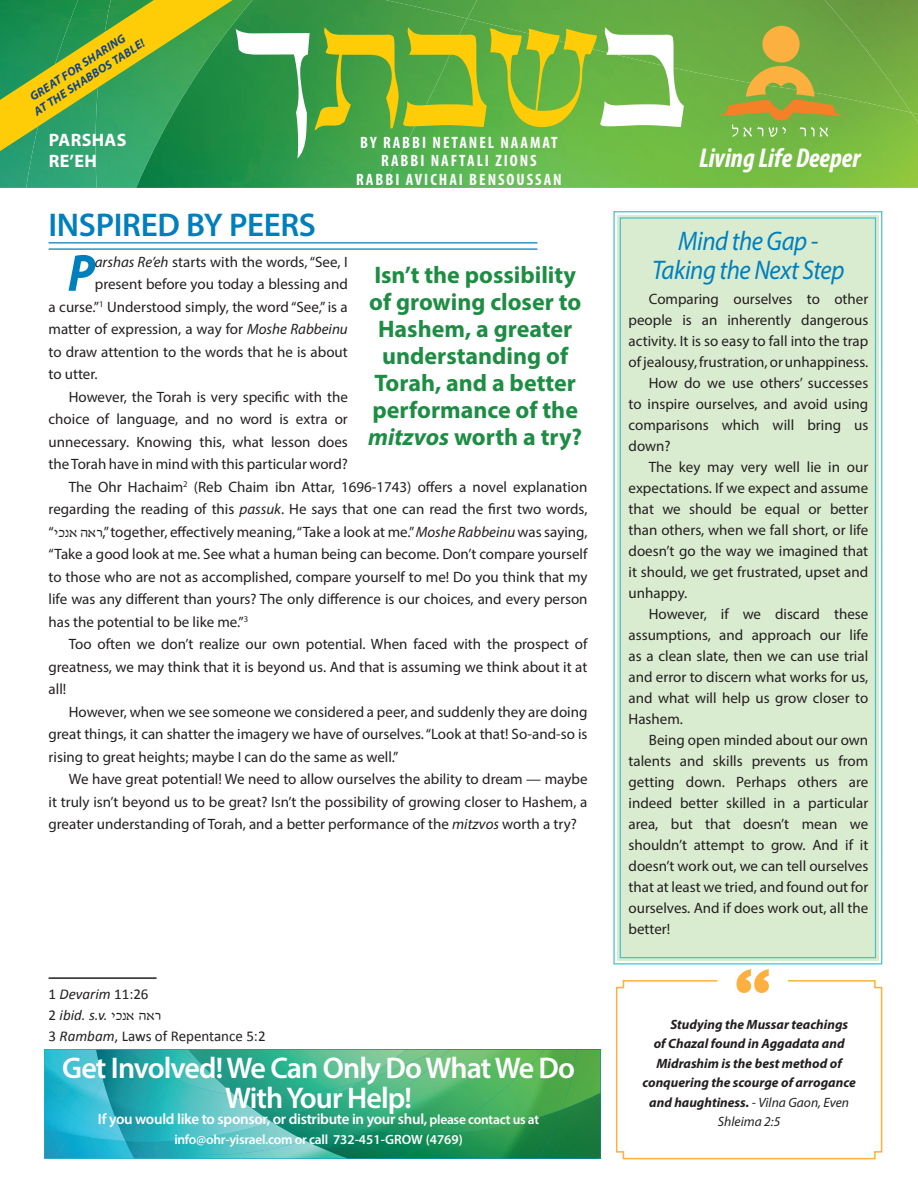
<style>
.page{position:relative;width:918px;height:1188px;background:#fff}
.page>*{position:absolute;margin:0;border:0;box-sizing:border-box;transform-origin:0 0}
.t1{font:157.35px "UD Moshe";color:#fecd08}
.t2{font:italic 48.45px "Myriad Pro";color:#007fbd}
.Hard_White{font:600 33px "Myriad Pro";letter-spacing:-.01em;color:#007fbd}
.Hard_White-2{font:600 30px/30px "Myriad Pro";letter-spacing:-.03em;color:#fff;text-align:center}
.Hard_White-3{font:italic 700 condensed 27.3px "Myriad Pro";color:#fff}
.t3{font:italic 27px "Myriad Pro";letter-spacing:-.02em;color:#007fbd;scale:.92 1}
.Hard_White-4{font:700 24px/27px "Myriad Pro";color:#1e8d44;text-align:center}
.Hard_White-5{font:700 18px/21.6px "Myriad Pro";letter-spacing:.02em;color:#fff}
.Hard_White-6{font:700 condensed 16.5px "Myriad Pro";letter-spacing:.12em;color:#fff}
.t4{font:15px/21px "Myriad Pro";color:#231f20;text-align:justify}
.Hard_White-7{font:600 15px "Myriad Pro";letter-spacing:-.02em;color:#fff}
.Footnotes{font:italic 15px "Calibri";color:#231f20}
.Footnotes-2{font:15px "Calibri";color:#231f20}
.t5{font:italic 700 13.5px "Myriad Pro";color:#231f20}
.Hard_White-8{font:600 13.5px "Myriad Pro";letter-spacing:-.02em;color:#fff}
.t6{font:italic 13.5px "Myriad Pro";color:#231f20}
.t7{font:italic 700 12px "Myriad Pro";color:#0f4585}
.s1{color:#fff}
.s2{font-style:italic}
.s3{font-family:"Raanana"}
.s4{font-style:normal}
.s5{font-family:"Raanana";font-style:normal}
.s6{font-size:13.5px}
.s7{font-weight:400}
</style>
<div class="page">
<img style="left:0;top:151px;width:26px;height:37px">
<div style="left:26px;top:151px;width:68px;height:37px;background:#2fa576"></div>
<div style="left:94px;top:151px;width:42px;height:37px;background:#36ab74"></div>
<img style="left:136px;top:0;width:782px;height:188px">
<img style="left:467px;top:0;width:444px;height:19px">
<img style="left:381px;top:19px;width:537px;height:169px">
<img style="left:44px;top:1134px;width:11px;height:24px">
<img style="left:44px;top:1119px;width:27px;height:15px">
<img style="left:44px;top:1050px;width:52px;height:69px">
<img style="left:96px;top:1050px;width:7px;height:31px">
<img style="left:55px;top:1134px;width:70px;height:24px">
<img style="left:71px;top:1119px;width:32px;height:22px">
<img style="left:81px;top:1081px;width:22px;height:58px">
<img style="left:125px;top:1141px;width:179px;height:17px">
<img style="left:131px;top:1140px;width:173px;height:15px">
<img style="left:103px;top:1050px;width:169px;height:91px">
<img style="left:129px;top:1050px;width:59px;height:45px">
<img style="left:181px;top:1050px;width:7px;height:16px">
<img style="left:562px;top:1109px;width:38px;height:49px">
<img style="left:444px;top:1134px;width:118px;height:24px">
<img style="left:304px;top:1134px;width:140px;height:24px">
<img style="left:272px;top:1122px;width:70px;height:18px">
<img style="left:235px;top:1097px;width:62px;height:25px">
<img style="left:577px;top:1050px;width:23px;height:59px">
<img style="left:545px;top:1050px;width:32px;height:84px">
<img style="left:342px;top:1050px;width:203px;height:84px">
<img style="left:297px;top:1050px;width:153px;height:75px">
<img style="left:406px;top:1050px;width:31px;height:32px">
<img style="left:257px;top:1097px;width:103px;height:16px">
<img style="left:188px;top:1050px;width:218px;height:47px">
<div style="left:762px;top:26px;width:38px;height:37px;background:#fbb03f;border-radius:50%"></div>
<svg style="left:716px;top:66px;width:132px;height:71px;background:#96ac42"></svg>
<div style="left:613px;top:211px;width:270px;height:754px;background:#daecd0"></div>
<div style="left:620px;top:217px;width:256px;height:741px;border:1px solid #44c2cd"></div>
<svg style="left:68px;top:254px;width:28px;height:37px"></svg>
<hr style="left:49px;top:977px;width:108px;height:2px;background:#231f20">
<hr style="left:49px;top:242px;width:488px;height:1px;background:#007fbd">
<hr style="left:49px;top:248px;width:488px;height:2px;background:#007fbd">
<svg style="left:616px;top:980px;width:267px;height:180px"></svg>
<svg style="left:0;top:0;width:233px;height:151px;background:#64a640"></svg>
<svg style="left:737px;top:969px;width:32px;height:24px"></svg>
<p class="t7" style="left:27px;top:91px;width:113px;rotate:-33deg">GREAT FOR SHARING</p>
<p class="t7" style="left:31px;top:106px;width:131px;rotate:-33deg">AT THE SHABBOS TABLE!</p>
<p class="Hard_White-5" style="left:49px;top:128px;width:79px">PARSHAS<br>RE’EH</p>
<p class="t1" style="left:233px;top:-23px;width:453px">שבת<span class="s1">ך ב</span></p>
<p class="Hard_White-6" style="left:360px;top:132px;width:199px">BY RABBI NETANEL NAAMAT</p>
<p class="Hard_White-6" style="left:381px;top:151px;width:157px">RABBI NAFTALI ZIONS</p>
<p class="Hard_White-6" style="left:356px;top:169px;width:207px">RABBI AVICHAI BENSOUSSAN</p>
<p class="Hard_White-3" style="left:699px;top:141px;width:163px">Living Life Deeper</p>
<p class="Hard_White" style="left:49px;top:204px;width:269px">INSPIRED BY PEERS</p>
<p class="t3" style="left:678px;top:225px;width:154px">Mind the Gap -</p>
<p class="t4" style="left:95px;top:251px;width:255px"><span class="s2">arshas Re’eh</span> starts with the words, “See, I</p>
<p class="t4" style="left:95px;top:274px;width:255px">present before you today a blessing and</p>
<p class="t4" style="left:49px;top:296px;width:301px">a curse.”<sup>1</sup> Understood simply, the word “See,” is a</p>
<p class="t4" style="left:49px;top:319px;width:301px">matter of expression, a way for <span class="s2">Moshe Rabbeinu</span></p>
<p class="t4" style="left:49px;top:341px;width:301px">to draw attention to the words that he is about</p>
<p class="t4" style="left:49px;top:364px;width:51px">to utter.</p>
<p class="t4" style="left:49px;top:385px;width:301px;line-height:22.5px;text-indent:20px">However, the Torah is very specific with the choice of language, and no word is extra or unnecessary. Knowing this, what lesson does the Torah have in mind with this particular word?</p>
<p class="t4" style="left:49px;top:475px;width:540px;line-height:22.5px;text-indent:20px">The Ohr Hachaim<sup>2</sup> (Reb Chaim ibn Attar, 1696-1743) offers a novel explanation regarding the reading of this <span class="s2">passuk</span>. He says that one can read the first two words, “ <span class="s3">אנכי ראה</span> , “together, effectively meaning, “Take a look at me.” <span class="s2">Moshe Rabbeinu</span> was saying, “Take a good look at me. See what a human being can become. Don’t compare yourself to those who are not as accomplished, compare yourself to me! Do you think that my life was any different than yours? The only difference is our choices, and every person has the potential to be like me.”<sup>3</sup></p>
<p class="t4" style="left:49px;top:633px;width:540px;line-height:22.5px;text-indent:20px">Too often we don’t realize our own potential. When faced with the prospect of greatness, we may think that it is beyond us. And that is assuming we think about it at all!</p>
<p class="t4" style="left:49px;top:700px;width:540px;line-height:22.5px;text-indent:20px">However, when we see someone we considered a peer, and suddenly they are doing great things, it can shatter the imagery we have of ourselves. “Look at that! So-and-so is rising to great heights; maybe I can do the same as well.”</p>
<p class="t4" style="left:49px;top:768px;width:540px;line-height:22.5px;text-indent:20px">We have great potential! We need to allow ourselves the ability to dream — maybe it truly isn’t beyond us to be great? Isn’t the possibility of growing closer to Hashem, a greater understanding of Torah, and a better performance of the <span class="s2">mitzvos</span> worth a try?</p>
<p class="t2" style="left:69px;top:243px;width:26px">P</p>
<p class="t3" style="left:652px;top:253px;width:210px">Taking the Next Step</p>
<p class="Hard_White-4" style="left:368px;top:261px;width:216px">Isn’t the possibility of growing closer to<br>Hashem, a greater understanding of<br>Torah, and a better performance of the <span class="s2">mitzvos</span> worth a try?</p>
<p class="t4" style="left:629px;top:288px;width:241px;text-indent:20px">Comparing ourselves to other people is an inherently dangerous activity. It is so easy to fall into the trap of jealousy, frustration, or unhappiness.</p>
<p class="t4" style="left:629px;top:372px;width:241px;text-indent:20px">How do we use others’ successes to inspire ourselves, and avoid using comparisons which will bring us down?</p>
<p class="t4" style="left:629px;top:456px;width:241px;text-indent:20px">The key may very well lie in our expectations. If we expect and assume that we should be equal or better than others, when we fall short, or life doesn’t go the way we imagined that it should, we get frustrated, upset and unhappy.</p>
<p class="t4" style="left:629px;top:603px;width:241px;text-indent:20px">However, if we discard these assumptions, and approach our life as a clean slate, then we can use trial and error to discern what works for us, and what will help us grow closer to Hashem.</p>
<p class="t4" style="left:629px;top:729px;width:241px;text-indent:20px">Being open minded about our own talents and skills prevents us from getting down. Perhaps others are indeed better skilled in a particular area, but that doesn’t mean we shouldn’t attempt to grow. And if it doesn’t work out, we can tell ourselves that at least we tried, and found out for ourselves. And if does work out, all the better!</p>
<p class="Footnotes" style="left:49px;top:984px;width:101px"><span class="s4">1</span> Devarim <span class="s4">11:26</span></p>
<p class="Footnotes" style="left:49px;top:1005px;width:114px"><span class="s4">2</span> ibid. s.v. <span class="s5">אנכי ראה</span></p>
<p class="Footnotes-2" style="left:49px;top:1027px;width:219px">3 <span class="s2">Rambam</span>, Laws of Repentance 5:2</p>
<p class="Hard_White-2" style="left:62px;top:1052px;width:515px">Get Involved! We Can Only Do What We Do<br>With Your Help!</p>
<p class="Hard_White-7" style="left:98px;top:1110px;width:443px">If you would like to sponsor, or distribute in your shul, <span class="s6">please contact us at</span></p>
<p class="Hard_White-8" style="left:174px;top:1131px;width:290px">info@ohr-yisrael.com or call 732-451-GROW (4769)</p>
<p class="t5" style="left:670px;top:1015px;width:179px">Studying the Mussar teachings</p>
<p class="t5" style="left:654px;top:1035px;width:192px">of Chazal found in Aggadata and</p>
<p class="t5" style="left:656px;top:1054px;width:187px">Midrashim is the best method of</p>
<p class="t5" style="left:642px;top:1074px;width:215px">conquering the scourge of arrogance</p>
<p class="t5" style="left:649px;top:1093px;width:201px">and haughtiness. <span class="s7">- Vilna Gaon, Even</span></p>
<p class="t6" style="left:718px;top:1113px;width:64px">Shleima 2:5</p>
</div>
